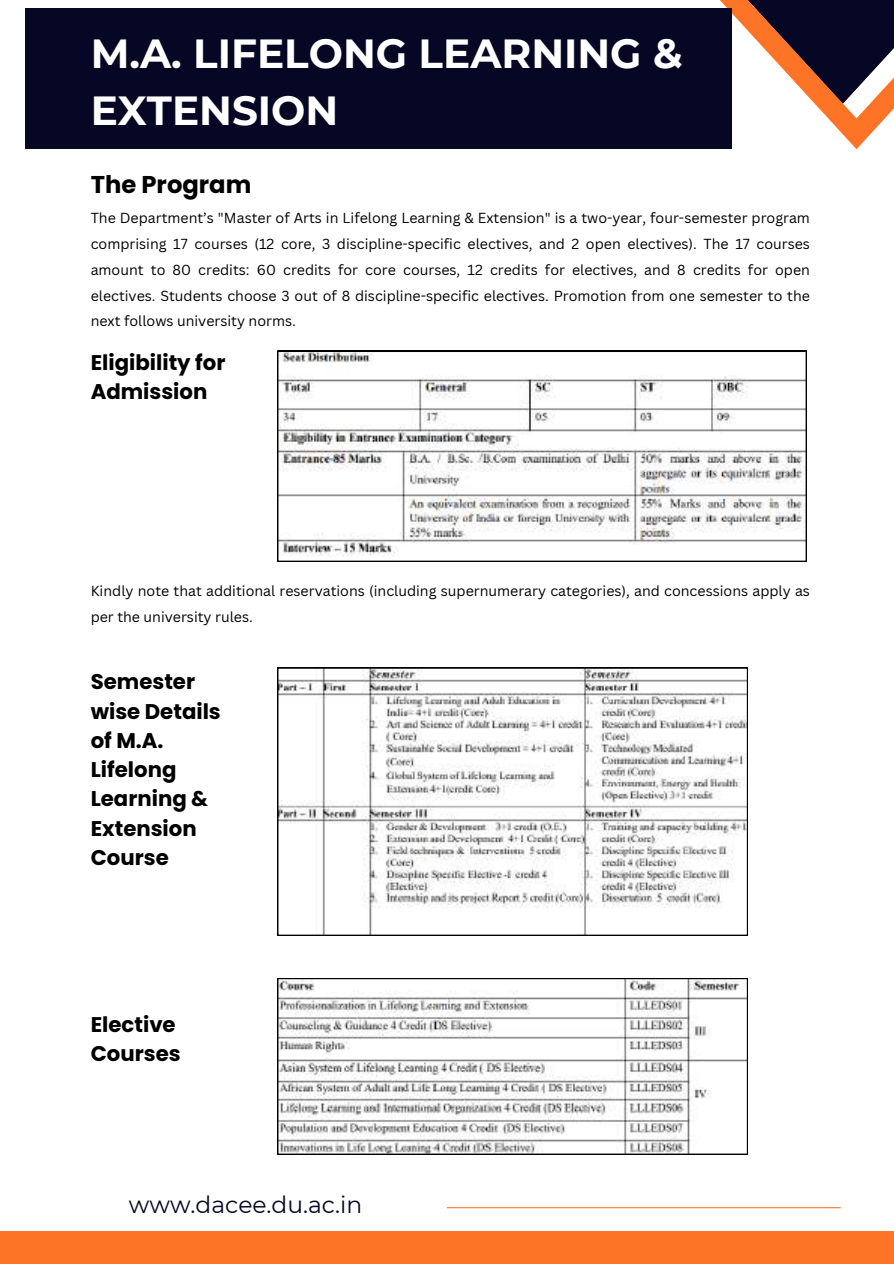
<style>
.page{position:relative;width:894px;height:1264px;background:#fff}
.page>*{position:absolute;margin:0;border:0;box-sizing:border-box;transform-origin:0 0}
.t1{font:700 40.5px/56.2px "Montserrat";color:#fff}
.t2{font:700 24.3px "Poppins";color:#000}
.t3{font:23.4px "Montserrat";color:#060724}
.t4{font:700 21.3px/29.2px "Poppins";color:#000}
.t5{font:14.25px/25.8px "Canva Sans";color:#000;text-align:justify}
</style>
<div class="page">
<div style="left:0;top:1230px;width:893px;height:33px;background:#fe7426"></div>
<svg style="left:690px;top:0;width:203px;height:149px"></svg>
<hr style="left:447px;top:1207px;width:393px;height:1px;background:#fe7426">
<div style="left:26px;top:9px;width:705px;height:140px;background:#060724"></div>
<svg style="left:277px;top:351px;width:529px;height:210px"></svg>
<svg style="left:277px;top:667px;width:470px;height:268px"></svg>
<svg style="left:277px;top:978px;width:470px;height:176px"></svg>
<h1 class="t1" style="left:91px;top:26px;width:593px">M.A. LIFELONG LEARNING &amp;<br>EXTENSION</h1>
<h2 class="t2" style="left:91px;top:167px;width:162px">The Program</h2>
<p class="t5" style="left:91px;top:204px;width:720px">The Department’s "Master of Arts in Lifelong Learning &amp; Extension" is a two-year, four-semester program comprising 17 courses (12 core, 3 discipline-specific electives, and 2 open electives). The 17 courses amount to 80 credits: 60 credits for core courses, 12 credits for electives, and 8 credits for open electives. Students choose 3 out of 8 discipline-specific electives. Promotion from one semester to the next follows university norms.</p>
<h3 class="t4" style="left:91px;top:348px;width:136px">Eligibility for<br>Admission</h3>
<p class="t5" style="left:91px;top:578px;width:720px">Kindly note that additional reservations (including supernumerary categories), and concessions apply as per the university rules.</p>
<h3 class="t4" style="left:91px;top:667px;width:132px">Semester wise Details of M.A.<br>Lifelong<br>Learning &amp;<br>Extension<br>Course</h3>
<h3 class="t4" style="left:91px;top:1009px;width:91px">Elective<br>Courses</h3>
<h3 class="t3" style="left:129px;top:1190px;width:235px">www.dacee.du.ac.in</h3>
</div>
